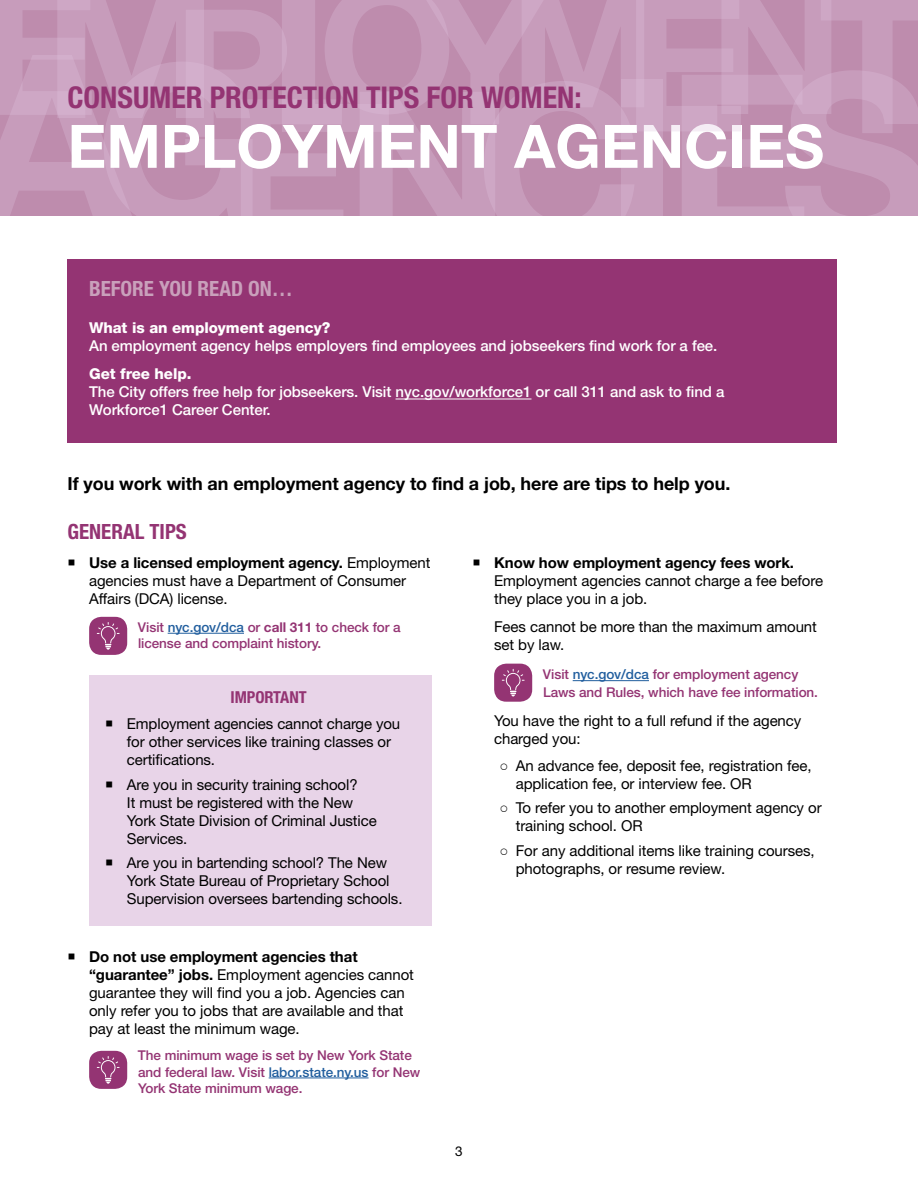
<style>
.page{position:relative;width:918px;height:1188px;background:#fff}
.page>*{position:absolute;margin:0;border:0;box-sizing:border-box;transform-origin:0 0}
.t1{font:700 60px "Helvetica Neue LT Std";color:#fff}
.t2{font:700 condensed 30px "Helvetica Neue LT Std";color:#943473}
.t3{font:700 condensed 21px "Helvetica Neue LT Std";color:#c9a0bb}
.t4{font:700 condensed 21px "Helvetica Neue LT Std";color:#943473}
.t5{font:700 18px "Helvetica Neue LT Std";letter-spacing:-.005em;color:#000}
.t6{font:700 condensed 16.5px "Helvetica Neue LT Std";letter-spacing:-.005em;color:#943473}
.t7{font:15px/18px "Helvetica Neue LT Std";letter-spacing:-.005em;color:#000}
.t8{font:500 15px/18px "Helvetica Neue LT Std";letter-spacing:-.005em;color:#fff}
.t9{font:800 15px "Helvetica Neue LT Std";letter-spacing:-.005em;color:#fff}
.t10{font:700 15px "Helvetica Neue LT Std";letter-spacing:-.005em;color:#000}
.t11{font:500 13.5px/16.2px "Helvetica Neue LT Std";letter-spacing:-.005em;color:#943473}
.t12{font:13.5px "Helvetica Neue LT Std";color:#000}
.s1{font-weight:700}
.s2{color:#215e9e}
.s3{font-family:"Arial"}
</style>
<div class="page">
<svg style="left:0;top:0;width:918px;height:216px;background:#c497b7"></svg>
<hr style="left:168px;top:633px;width:76px;height:1px;background:#215e9e">
<hr style="left:269px;top:1078px;width:100px;height:1px;background:#215e9e">
<div style="left:89px;top:617px;width:38px;height:38px;background:#943473;border-radius:12px"></div>
<svg style="left:97px;top:622px;width:23px;height:28px"></svg>
<div style="left:89px;top:675px;width:343px;height:251px;background:#e8d4e8"></div>
<div style="left:89px;top:1051px;width:38px;height:38px;background:#943473;border-radius:12px"></div>
<svg style="left:97px;top:1056px;width:23px;height:28px"></svg>
<hr style="left:573px;top:680px;width:76px;height:1px;background:#215e9e">
<div style="left:494px;top:664px;width:38px;height:38px;background:#943473;border-radius:12px"></div>
<svg style="left:502px;top:669px;width:23px;height:27px"></svg>
<div style="left:68px;top:259px;width:769px;height:184px;background:#943473"></div>
<hr style="left:396px;top:399px;width:136px;height:1px;background:#fff">
<h2 class="t2" style="left:68px;top:79px;width:516px">CONSUMER PROTECTION TIPS FOR WOMEN:</h2>
<h1 class="t1" style="left:68px;top:109px;width:758px">EMPLOYMENT AGENCIES</h1>
<h3 class="t3" style="left:89px;top:276px;width:205px">BEFORE YOU READ ON…</h3>
<p class="t9" style="left:89px;top:318px;width:243px">What is an employment agency?</p>
<p class="t8" style="left:89px;top:336px;width:630px">An employment agency helps employers find employees and jobseekers find work for a fee.</p>
<p class="t9" style="left:89px;top:365px;width:104px">Get free help.</p>
<p class="t8" style="left:89px;top:383px;width:637px">The City offers free help for jobseekers. Visit nyc.gov/workforce1 or call 311 and ask to find a<br>Workforce1 Career Center.</p>
<p class="t5" style="left:68px;top:472px;width:664px">If you work with an employment agency to find a job, here are tips to help you.</p>
<h3 class="t4" style="left:68px;top:519px;width:121px">GENERAL TIPS</h3>
<p class="t7" style="left:89px;top:554px;width:343px"><span class="s1">Use a licensed employment agency.</span> Employment agencies must have a Department of Consumer<br>Affairs (DCA) license.</p>
<p class="t11" style="left:138px;top:619px;width:264px">Visit <span class="s2">nyc.gov/dca</span> or <span class="s1">call 311</span> to check for a license and complaint history.</p>
<p class="t6" style="left:231px;top:687px;width:77px">IMPORTANT</p>
<p class="t7" style="left:127px;top:715px;width:275px;text-indent:-22px">○ Employment agencies cannot charge you for other services like training classes or certifications.</p>
<p class="t7" style="left:127px;top:775px;width:251px;text-indent:-22px">○ Are you in security training school?<br>It must be registered with the New<br>York State Division of Criminal Justice<br>Services.</p>
<p class="t7" style="left:127px;top:854px;width:277px;text-indent:-22px">○ Are you in bartending school? The New<br>York State Bureau of Proprietary School<br>Supervision oversees bartending schools.</p>
<p class="t10" style="left:494px;top:554px;width:302px">Know how employment agency fees work.</p>
<p class="t7" style="left:494px;top:572px;width:331px">Employment agencies cannot charge a fee before they place you in a job.</p>
<p class="t7" style="left:494px;top:618px;width:324px">Fees cannot be more than the maximum amount set by law.</p>
<p class="t11" style="left:543px;top:665px;width:277px;line-height:18px">Visit <span class="s2">nyc.gov/dca</span> for employment agency<br>Laws and Rules, which have fee information.</p>
<p class="t7" style="left:494px;top:712px;width:309px">You have the right to a full refund if the agency charged you:</p>
<p class="t7" style="left:516px;top:756px;width:297px;text-indent:-16px"><span class="s3">○</span> An advance fee, deposit fee, registration fee, application fee, or interview fee. OR</p>
<p class="t7" style="left:516px;top:799px;width:308px;text-indent:-16px"><span class="s3">○</span> To refer you to another employment agency or training school. OR</p>
<p class="t7" style="left:516px;top:841px;width:301px;text-indent:-16px"><span class="s3">○</span> For any additional items like training courses, photographs, or resume review.</p>
<p class="t7" style="left:89px;top:948px;width:326px"><span class="s1">Do not use employment agencies that “guarantee” jobs.</span> Employment agencies cannot guarantee they will find you a job. Agencies can only refer you to jobs that are available and that pay at least the minimum wage.</p>
<p class="t11" style="left:138px;top:1047px;width:284px">The minimum wage is set by New York State and federal law. Visit <span class="s2">labor.state.ny.us</span> for New<br>York State minimum wage.</p>
<p class="t12" style="left:455px;top:1143px;width:9px">3</p>
</div>
